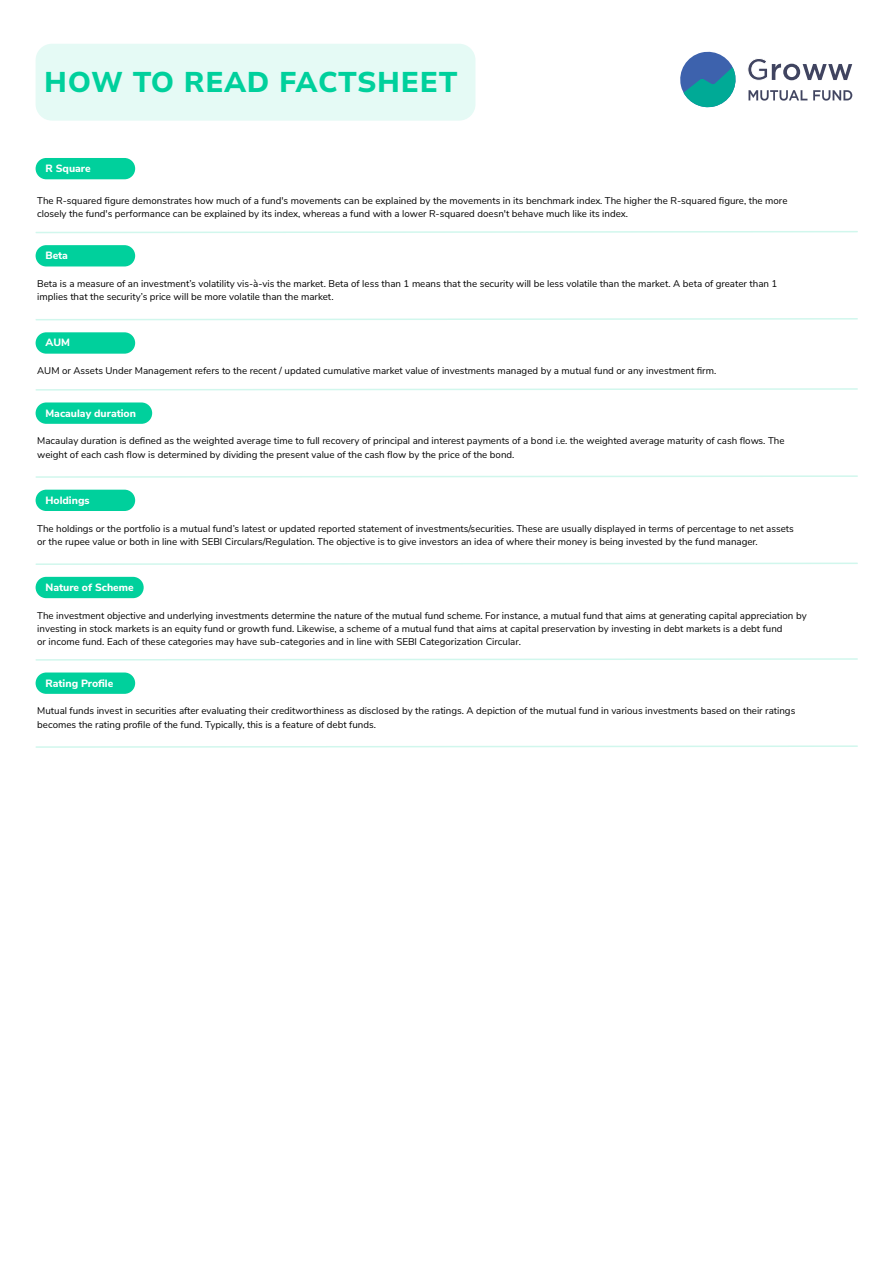
<style>
.page{position:relative;width:893px;height:1263px;background:#fff}
.page>*{position:absolute;margin:0;border:0;box-sizing:border-box;transform-origin:0 0}
.t1{font:800 28.5px "Nunito Sans 7 pt";letter-spacing:-.005em;color:#00d09c}
.t2{font:800 10.5px "Nunito Sans";color:#fff}
.t3{font:9.75px/13.4px "Nunito Sans";color:#000}
</style>
<div class="page">
<div style="left:36px;top:158px;width:99px;height:21px;background:#00d09c;border-radius:11px"></div>
<svg style="left:36px;top:231px;width:822px;height:2px;background:#ddf8f1"></svg>
<div style="left:36px;top:245px;width:99px;height:21px;background:#00d09c;border-radius:11px"></div>
<svg style="left:36px;top:318px;width:822px;height:2px"></svg>
<div style="left:36px;top:332px;width:99px;height:22px;background:#00d09c;border-radius:11px"></div>
<svg style="left:36px;top:388px;width:822px;height:3px"></svg>
<div style="left:36px;top:402px;width:116px;height:22px;background:#00d09c;border-radius:11px"></div>
<svg style="left:36px;top:475px;width:822px;height:3px"></svg>
<div style="left:36px;top:490px;width:99px;height:21px;background:#00d09c;border-radius:11px"></div>
<svg style="left:36px;top:563px;width:822px;height:2px"></svg>
<div style="left:36px;top:577px;width:108px;height:21px;background:#00d09c;border-radius:11px"></div>
<svg style="left:36px;top:658px;width:822px;height:3px"></svg>
<div style="left:36px;top:672px;width:99px;height:22px;background:#00d09c;border-radius:11px"></div>
<svg style="left:36px;top:745px;width:822px;height:3px"></svg>
<div style="left:36px;top:44px;width:439px;height:77px;background:#e5faf5;border-radius:16px"></div>
<svg style="left:748px;top:58px;width:104px;height:23px"></svg>
<svg style="left:749px;top:90px;width:58px;height:11px"></svg>
<svg style="left:813px;top:90px;width:39px;height:11px"></svg>
<svg style="left:680px;top:51px;width:56px;height:57px"></svg>
<h1 class="t1" style="left:44px;top:63px;width:416px">HOW TO READ FACTSHEET</h1>
<p class="t2" style="left:45px;top:162px;width:47px">R Square</p>
<p class="t3" style="left:37px;top:194px;width:752px">The R-squared figure demonstrates how much of a fund's movements can be explained by the movements in its benchmark index. The higher the R-squared figure, the more closely the fund's performance can be explained by its index, whereas a fund with a lower R-squared doesn't behave much like its index.</p>
<p class="t2" style="left:45px;top:249px;width:24px">Beta</p>
<p class="t3" style="left:37px;top:277px;width:742px">Beta is a measure of an investment’s volatility vis-à-vis the market. Beta of less than 1 means that the security will be less volatile than the market. A beta of greater than 1 implies that the security’s price will be more volatile than the market.</p>
<p class="t2" style="left:45px;top:336px;width:26px">AUM</p>
<p class="t3" style="left:37px;top:364px;width:680px">AUM or Assets Under Management refers to the recent / updated cumulative market value of investments managed by a mutual fund or any investment firm.</p>
<p class="t2" style="left:45px;top:406px;width:92px">Macaulay duration</p>
<p class="t3" style="left:37px;top:434px;width:749px">Macaulay duration is defined as the weighted average time to full recovery of principal and interest payments of a bond i.e. the weighted average maturity of cash flows. The weight of each cash flow is determined by dividing the present value of the cash flow by the price of the bond.</p>
<p class="t2" style="left:45px;top:493px;width:46px">Holdings</p>
<p class="t3" style="left:37px;top:522px;width:758px">The holdings or the portfolio is a mutual fund’s latest or updated reported statement of investments/securities. These are usually displayed in terms of percentage to net assets or the rupee value or both in line with SEBI Circulars/Regulation. The objective is to give investors an idea of where their money is being invested by the fund manager.</p>
<p class="t2" style="left:45px;top:580px;width:90px">Nature of Scheme</p>
<p class="t3" style="left:37px;top:609px;width:771px">The investment objective and underlying investments determine the nature of the mutual fund scheme. For instance, a mutual fund that aims at generating capital appreciation by investing in stock markets is an equity fund or growth fund. Likewise, a scheme of a mutual fund that aims at capital preservation by investing in debt markets is a debt fund<br>or income fund. Each of these categories may have sub-categories and in line with SEBI Categorization Circular.</p>
<p class="t2" style="left:45px;top:676px;width:69px">Rating Profile</p>
<p class="t3" style="left:37px;top:704px;width:760px">Mutual funds invest in securities after evaluating their creditworthiness as disclosed by the ratings. A depiction of the mutual fund in various investments based on their ratings becomes the rating profile of the fund. Typically, this is a feature of debt funds.</p>
</div>
